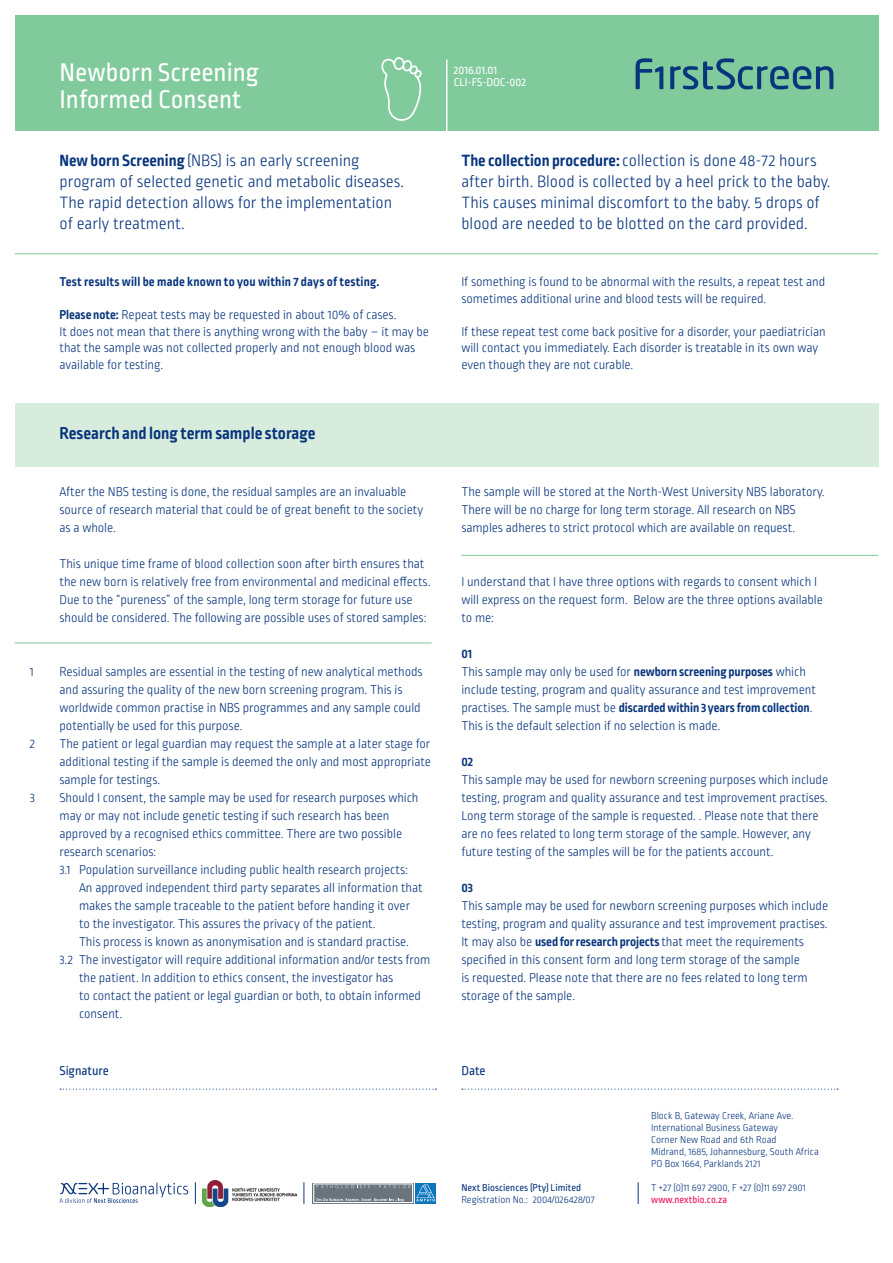
<style>
.page{position:relative;width:893px;height:1263px;background:#fff}
.page>*{position:absolute;margin:0;border:0;box-sizing:border-box;transform-origin:0 0}
.t1{font:27px "Ropa Soft Pro";color:#fff}
.t2{font:700 18px "Ropa Soft Pro";color:#08357c}
.t3{font:300 17.25px/21px "Ropa Soft Pro";color:#08357c}
.t4{font:300 13.5px/18px "Ropa Soft Pro";letter-spacing:-.005em;color:#08357c}
.t5{font:700 13.5px "Ropa Soft Pro";letter-spacing:.015em;color:#08357c}
.t6{font:13.5px "Ropa Soft Pro";letter-spacing:-.005em;color:#08357c}
.t7{font:12px "Ropa Soft Pro";letter-spacing:-.01em;color:#fff}
.t8{font:300 10.5px "Ropa Soft Pro";color:#08357c}
.t9{font:10.5px "Ropa Soft Pro";color:#08357c}
.t10{font:10.5px "Ropa Soft Pro";color:#ed105a}
.s1{font-weight:700}
</style>
<div class="page">
<div style="left:15px;top:403px;width:863px;height:64px;background:#d8ecdd"></div>
<div style="left:15px;top:15px;width:863px;height:116px;background:#80ca9c"></div>
<hr style="left:446px;top:60px;width:1px;height:78px;background:#fff">
<svg style="left:381px;top:57px;width:41px;height:64px"></svg>
<svg style="left:60px;top:1088px;width:376px;height:2px"></svg>
<svg style="left:462px;top:1088px;width:376px;height:2px"></svg>
<hr style="left:15px;top:642px;width:417px;height:1px;background:#80ca9c">
<hr style="left:461px;top:555px;width:417px;height:1px;background:#80ca9c">
<hr style="left:15px;top:253px;width:863px;height:1px;background:#80ca9c">
<svg style="left:636px;top:58px;width:197px;height:31px"></svg>
<svg style="left:60px;top:1182px;width:128px;height:21px"></svg>
<svg style="left:313px;top:1183px;width:101px;height:21px"></svg>
<div style="left:415px;top:1183px;width:21px;height:21px;background:#0c76bd"></div>
<div style="left:313px;top:1183px;width:100px;height:20px;border:1px solid #fff"></div>
<svg style="left:317px;top:1184px;width:118px;height:18px;background:#6f8595"></svg>
<img style="left:203px;top:1180px;width:94px;height:26px">
<svg style="left:195px;top:1182px;width:1px;height:21px"></svg>
<svg style="left:304px;top:1182px;width:1px;height:21px"></svg>
<svg style="left:638px;top:1182px;width:1px;height:21px"></svg>
<p class="t4" style="left:30px;top:663px;width:5px">1</p>
<p class="t4" style="left:30px;top:735px;width:7px">2</p>
<p class="t4" style="left:30px;top:789px;width:7px">3</p>
<p class="t1" style="left:60px;top:58px;width:201px">Newborn Screening</p>
<p class="t1" style="left:60px;top:85px;width:183px">Informed Consent</p>
<p class="t3" style="left:60px;top:151px;width:301px"><span class="s1">New born Screening</span> (NBS) is an early screening</p>
<p class="t3" style="left:60px;top:172px;width:346px">program of selected genetic and metabolic diseases.</p>
<p class="t3" style="left:60px;top:193px;width:334px">The rapid detection allows for the implementation</p>
<p class="t3" style="left:60px;top:214px;width:127px">of early treatment.</p>
<p class="t5" style="left:60px;top:274px;width:321px">Test results will be made known to you within 7 days of testing.</p>
<p class="t4" style="left:60px;top:307px;width:338px"><span class="s1">Please note:</span> Repeat tests may be requested in about 10% of cases.</p>
<p class="t4" style="left:60px;top:324px;width:371px;line-height:16.5px">It does not mean that there is anything wrong with the baby – it may be that the sample was not collected properly and not enough blood was available for testing.</p>
<p class="t2" style="left:60px;top:423px;width:257px">Research and long term sample storage</p>
<p class="t4" style="left:60px;top:483px;width:365px">After the NBS testing is done, the residual samples are an invaluable source of research material that could be of great benefit to the society as a whole.</p>
<p class="t4" style="left:60px;top:555px;width:372px">This unique time frame of blood collection soon after birth ensures that the new born is relatively free from environmental and medicinal effects.<br>Due to the “pureness” of the sample, long term storage for future use should be considered. The following are possible uses of stored samples:</p>
<p class="t4" style="left:60px;top:663px;width:365px">Residual samples are essential in the testing of new analytical methods and assuring the quality of the new born screening program. This is worldwide common practise in NBS programmes and any sample could potentially be used for this purpose.</p>
<p class="t4" style="left:60px;top:735px;width:373px;text-align:justify">The patient or legal guardian may request the sample at a later stage for additional testing if the sample is deemed the only and most appropriate sample for testings.</p>
<p class="t4" style="left:60px;top:789px;width:360px">Should I consent, the sample may be used for research purposes which may or may not include genetic testing if such research has been approved by a recognised ethics committee. There are two possible research scenarios:</p>
<p class="t4" style="left:60px;top:861px;width:350px">3.1 Population surveillance including public health research projects:</p>
<p class="t4" style="left:79px;top:879px;width:345px">An approved independent third party separates all information that</p>
<p class="t4" style="left:79px;top:897px;width:333px">makes the sample traceable to the patient before handing it over</p>
<p class="t4" style="left:79px;top:915px;width:298px">to the investigator. This assures the privacy of the patient.</p>
<p class="t4" style="left:79px;top:933px;width:331px">This process is known as anonymisation and is standard practise.</p>
<p class="t4" style="left:60px;top:951px;width:372px">3.2 The investigator will require additional information and/or tests from</p>
<p class="t4" style="left:79px;top:969px;width:316px">the patient. In addition to ethics consent, the investigator has</p>
<p class="t4" style="left:79px;top:987px;width:344px">to contact the patient or legal guardian or both, to obtain informed</p>
<p class="t4" style="left:79px;top:1005px;width:45px">consent.</p>
<p class="t7" style="left:454px;top:64px;width:45px">2016.01.01</p>
<p class="t7" style="left:454px;top:76px;width:74px">CLI-FS-DOC-002</p>
<p class="t3" style="left:461px;top:151px;width:371px"><span class="s1">The collection procedure:</span> collection is done 48-72 hours after birth. Blood is collected by a heel prick to the baby.<br>This causes minimal discomfort to the baby. 5 drops of blood are needed to be blotted on the card provided.</p>
<p class="t4" style="left:461px;top:274px;width:365px;line-height:16.5px">If something is found to be abnormal with the results, a repeat test and sometimes additional urine and blood tests will be required.</p>
<p class="t4" style="left:461px;top:324px;width:366px;line-height:16.5px">If these repeat test come back positive for a disorder, your paediatrician will contact you immediately. Each disorder is treatable in its own way even though they are not curable.</p>
<p class="t4" style="left:461px;top:483px;width:365px">The sample will be stored at the North-West University NBS laboratory.<br>There will be no charge for long term storage. All research on NBS samples adheres to strict protocol which are available on request.</p>
<p class="t4" style="left:461px;top:573px;width:363px">I understand that I have three options with regards to consent which I will express on the request form. Below are the three options available to me:</p>
<p class="t5" style="left:461px;top:646px;width:12px">01</p>
<p class="t4" style="left:461px;top:663px;width:356px">This sample may only be used for <span class="s1">newborn screening purposes</span> which include testing, program and quality assurance and test improvement practises. The sample must be <span class="s1">discarded within 3 years from collection</span>.<br>This is the default selection if no selection is made.</p>
<p class="t5" style="left:461px;top:754px;width:13px">02</p>
<p class="t4" style="left:461px;top:771px;width:368px">This sample may be used for newborn screening purposes which include testing, program and quality assurance and test improvement practises.<br>Long term storage of the sample is requested. . Please note that there are no fees related to long term storage of the sample. However, any future testing of the samples will be for the patients account.</p>
<p class="t5" style="left:461px;top:880px;width:13px">03</p>
<p class="t4" style="left:461px;top:897px;width:368px">This sample may be used for newborn screening purposes which include testing, program and quality assurance and test improvement practises.<br>It may also be <span class="s1">used for research projects</span> that meet the requirements specified in this consent form and long term storage of the sample<br>is requested. Please note that there are no fees related to long term storage of the sample.</p>
<p class="t6" style="left:60px;top:1064px;width:51px">Signature</p>
<p class="t6" style="left:461px;top:1064px;width:26px">Date</p>
<p class="t9" style="left:461px;top:1182px;width:121px">Next Biosciences (Pty) Limited</p>
<p class="t8" style="left:461px;top:1194px;width:135px">Registration No.: 2004/026428/07</p>
<p class="t8" style="left:651px;top:1110px;width:144px">Block B, Gateway Creek, Ariane Ave.</p>
<p class="t8" style="left:651px;top:1122px;width:128px">International Business Gateway</p>
<p class="t8" style="left:651px;top:1134px;width:127px">Corner New Road and 6th Road</p>
<p class="t8" style="left:651px;top:1146px;width:169px">Midrand, 1685, Johannesburg, South Africa</p>
<p class="t8" style="left:651px;top:1158px;width:111px">PO Box 1664, Parklands 2121</p>
<p class="t8" style="left:651px;top:1182px;width:156px">T +27 (0)11 697 2900, F +27 (0)11 697 2901</p>
<p class="t10" style="left:651px;top:1194px;width:77px">www.nextbio.co.za</p>
</div>
